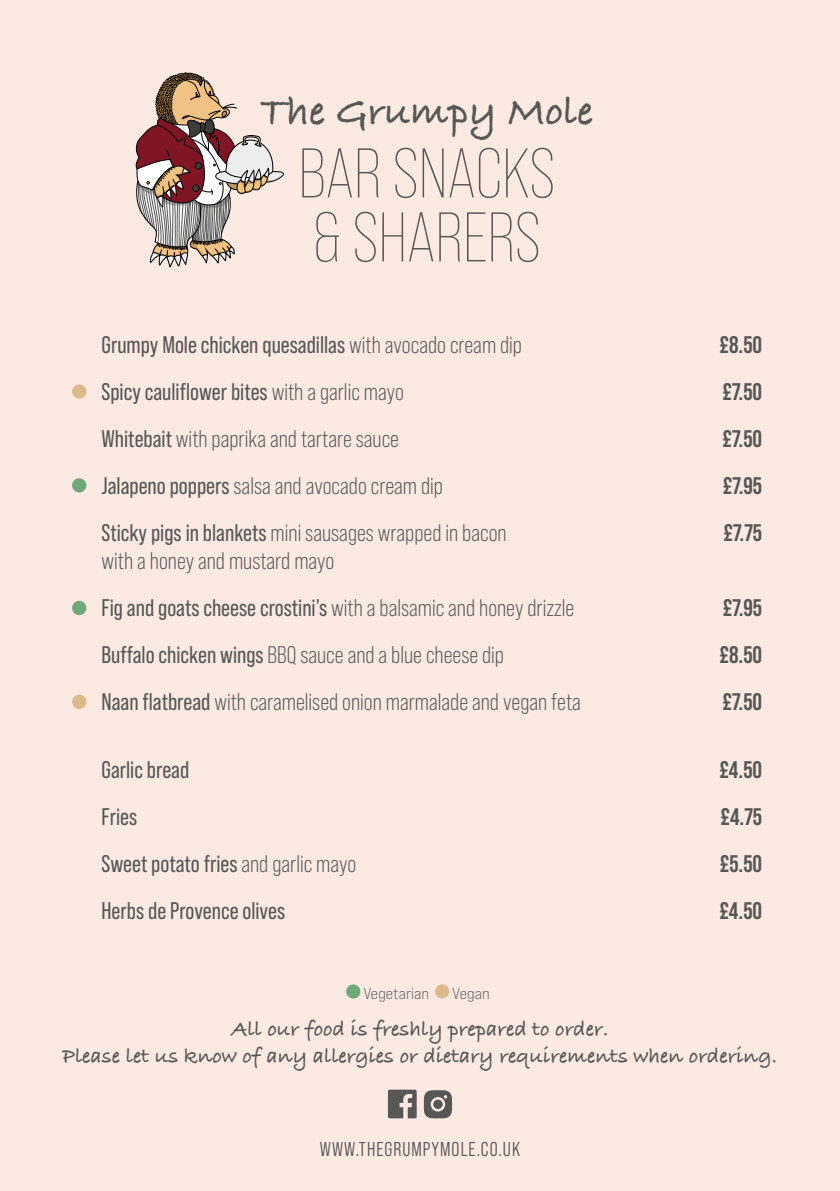
<style>
.page{position:relative;width:840px;height:1191px;background:#fff}
.page>*{position:absolute;margin:0;border:0;box-sizing:border-box;transform-origin:0 0}
.t1{font:300 70px/64px "Bebas Neue Pro";color:#575756}
.t2{font:700 42.4px "Bradley Hand ITCTT";color:#575756}
.t3{font:24px/28.8px "Bebas Neue Pro";color:#575756}
.t4{font:24px "Bebas Neue Pro";color:#575756}
.t5{font:700 24px "Bebas Neue Pro";color:#575756}
.t6{font:700 22px/26.4px "Bradley Hand ITCTT";color:#575756;text-align:center}
.t7{font:20px "Bebas Neue Pro Middle";letter-spacing:.05em;color:#575756}
.t8{font:16px "Bebas Neue Pro Exp Bk";color:#575756}
.t9{font:700 13.8px "Bradley Hand ITCTT";letter-spacing:.05em;color:#575756}
.s1{font-style:inherit}
</style>
<div class="page">
<div style="left:0;top:0;width:839px;height:1191px;background:#fbeae2"></div>
<div style="left:72px;top:384px;width:14px;height:15px;background:#ddba8b;border-radius:50%"></div>
<div style="left:72px;top:478px;width:14px;height:14px;background:#6fa879;border-radius:50%"></div>
<div style="left:72px;top:601px;width:14px;height:14px;background:#6fa879;border-radius:50%"></div>
<div style="left:72px;top:694px;width:14px;height:15px;background:#ddba8b;border-radius:50%"></div>
<svg style="left:388px;top:1089px;width:28px;height:29px"></svg>
<svg style="left:423px;top:1090px;width:29px;height:28px"></svg>
<div style="left:433px;top:1099px;width:9px;height:10px;background:#575756;border-radius:50%"></div>
<svg style="left:135px;top:72px;width:149px;height:196px;background:#c4ada4"></svg>
<div style="left:346px;top:984px;width:14px;height:14px;background:#6fa879;border-radius:50%"></div>
<div style="left:435px;top:984px;width:14px;height:14px;background:#ddba8b;border-radius:50%"></div>
<h2 class="t2" style="left:260px;top:79px;width:334px">The Grumpy Mole</h2>
<p class="t9" style="left:322px;top:148px;width:210px">COUNTRY INNS AND DINING</p>
<h1 class="t1" style="left:298px;top:142px;width:258px">BAR SNACKS &amp; SHARERS</h1>
<p class="t4" style="left:101px;top:331px;width:422px">Grumpy Mole chicken quesadillas <span class="s1">with avocado cream dip</span></p>
<p class="t5" style="left:719px;top:331px;width:44px">£8.50</p>
<p class="t4" style="left:101px;top:378px;width:303px">Spicy cauliflower bites <span class="s1">with a garlic mayo</span></p>
<p class="t5" style="left:722px;top:378px;width:41px">£7.50</p>
<p class="t3" style="left:101px;top:424px;width:299px"><span class="s1">Whitebait</span> with paprika and tartare sauce</p>
<p class="t5" style="left:722px;top:425px;width:41px">£7.50</p>
<p class="t3" style="left:101px;top:471px;width:343px"><span class="s1">Jalapeno poppers</span> salsa and avocado cream dip</p>
<p class="t5" style="left:722px;top:472px;width:41px">£7.95</p>
<p class="t3" style="left:101px;top:518px;width:406px"><span class="s1">Sticky pigs in blankets</span> mini sausages wrapped in bacon with a honey and mustard mayo</p>
<p class="t5" style="left:723px;top:518px;width:40px">£7.75</p>
<p class="t3" style="left:101px;top:594px;width:474px"><span class="s1">Fig and goats cheese crostini’s</span> with a balsamic and honey drizzle</p>
<p class="t5" style="left:722px;top:594px;width:41px">£7.95</p>
<p class="t3" style="left:101px;top:640px;width:404px"><span class="s1">Buffalo chicken wings</span> BBQ sauce and a blue cheese dip</p>
<p class="t5" style="left:719px;top:641px;width:44px">£8.50</p>
<p class="t3" style="left:101px;top:687px;width:480px"><span class="s1">Naan flatbread</span> with caramelised onion marmalade and vegan feta</p>
<p class="t5" style="left:722px;top:688px;width:41px">£7.50</p>
<p class="t4" style="left:101px;top:756px;width:89px">Garlic bread</p>
<p class="t5" style="left:719px;top:756px;width:44px">£4.50</p>
<p class="t4" style="left:101px;top:803px;width:37px">Fries</p>
<p class="t5" style="left:720px;top:802px;width:43px">£4.75</p>
<p class="t4" style="left:101px;top:850px;width:256px">Sweet potato fries <span class="s1">and garlic mayo</span></p>
<p class="t5" style="left:719px;top:849px;width:44px">£5.50</p>
<p class="t4" style="left:101px;top:896px;width:185px">Herbs de Provence olives</p>
<p class="t5" style="left:719px;top:896px;width:44px">£4.50</p>
<p class="t8" style="left:363px;top:983px;width:67px">Vegetarian</p>
<p class="t8" style="left:452px;top:983px;width:39px">Vegan</p>
<p class="t6" style="left:63px;top:1015px;width:716px">All our food is freshly prepared to order.<br>Please let us know of any allergies or dietary requirements when ordering.</p>
<p class="t7" style="left:319px;top:1137px;width:202px">WWW.THEGRUMPYMOLE.CO.UK</p>
</div>
